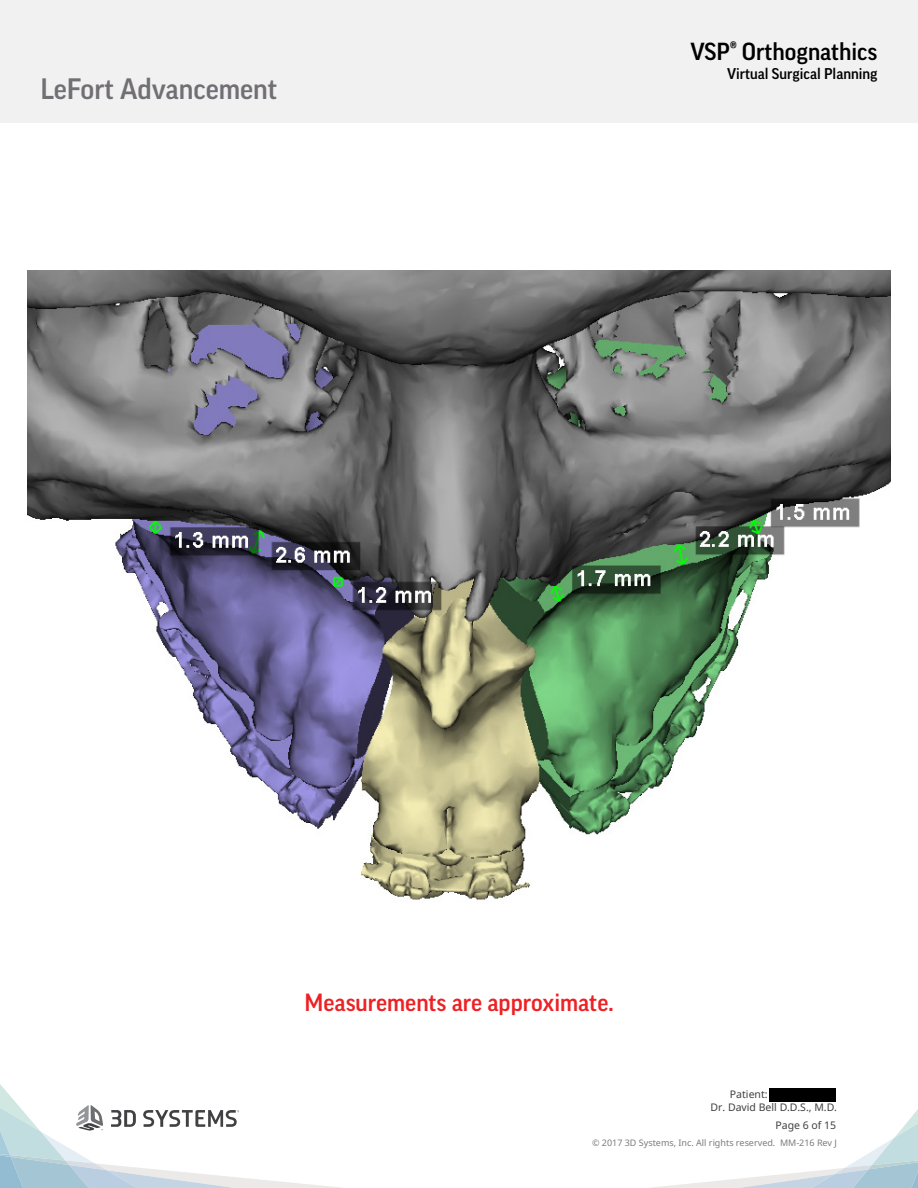
<style>
.page{position:relative;width:918px;height:1188px;background:#fff}
.page>*{position:absolute;margin:0;border:0;box-sizing:border-box;transform-origin:0 0}
.t1{font:500 28.5px "Good Pro";color:#716f74}
.t2{font:500 24px "Good Pro";color:#ed2124}
.t3{font:500 23.85px "Good Pro";color:#000}
.t4{font:500 15px "Good Pro";color:#000}
.t5{font:10.5px/12.6px "Noto Sans";color:#414042}
.t6{font:9px "Noto Sans";color:#7b7c7f}
</style>
<div class="page">
<svg style="left:651px;top:1088px;width:267px;height:100px"></svg>
<svg style="left:0;top:1084px;width:342px;height:104px"></svg>
<div style="left:0;top:0;width:918px;height:122px;background:#f1f1f2"></div>
<img style="left:27px;top:270px;width:864px;height:630px">
<div style="left:769px;top:1089px;width:66px;height:13px;background:#000"></div>
<h1 class="t1" style="left:40px;top:72px;width:238px">LeFort Advancement</h1>
<h3 class="t3" style="left:691px;top:38px;width:188px">VSP® Orthognathics</h3>
<h3 class="t4" style="left:727px;top:65px;width:152px">Virtual Surgical Planning</h3>
<h2 class="t2" style="left:304px;top:989px;width:311px">Measurements are approximate.</h2>
<p class="t5" style="left:710px;top:1088px;width:128px;text-indent:19px">Patient:<br>Dr. David Bell D.D.S., M.D.</p>
<p class="t5" style="left:775px;top:1119px;width:62px">Page 6 of 15</p>
<p class="t6" style="left:592px;top:1137px;width:246px">© 2017 3D Systems, Inc. All rights reserved. MM-216 Rev J</p>
</div>
